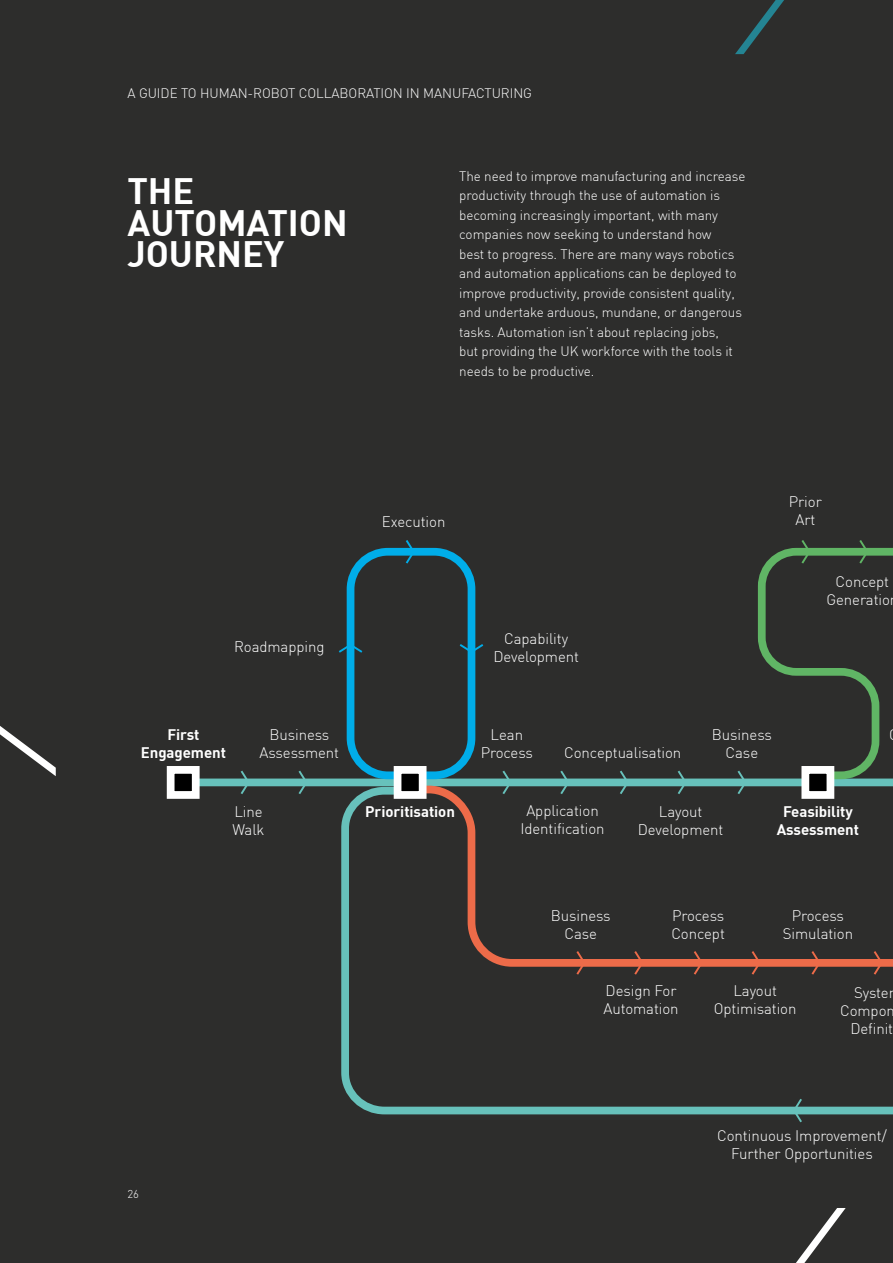
<style>
.page{position:relative;width:893px;height:1263px;background:#2d2d2c}
.page>*{position:absolute;margin:0;border:0;box-sizing:border-box;transform-origin:0 0}
.t1{font:700 36px/31.5px "DIN";color:#fff}
.t2{font:300 15px/18px "DIN";letter-spacing:-.005em;color:#fff;text-align:center}
.t3{font:700 15px/18px "DIN";letter-spacing:-.005em;color:#fff;text-align:center}
.t4{font:300 13.5px/19.5px "DIN";letter-spacing:-.005em;color:#fff}
.t5{font:300 11.25px "DIN";color:#fff}
</style>
<div class="page">
<svg style="left:0;top:726px;width:56px;height:50px"></svg>
<svg style="left:796px;top:1208px;width:50px;height:55px"></svg>
<svg style="left:735px;top:0;width:49px;height:54px"></svg>
<div style="left:196px;top:778px;width:697px;height:8px;background:#67c1bb"></div>
<svg style="left:337px;top:778px;width:556px;height:337px"></svg>
<div style="left:347px;top:548px;width:128px;height:231px;border:8px solid #00ade9;border-radius:37px"></div>
<div style="left:171px;top:770px;width:25px;height:25px;background:#000"></div>
<div style="left:167px;top:766px;width:33px;height:33px;border:8px solid #fff"></div>
<div style="left:398px;top:770px;width:25px;height:25px;background:#000"></div>
<div style="left:394px;top:766px;width:32px;height:33px;border:8px solid #fff"></div>
<div style="left:805px;top:770px;width:25px;height:25px;background:#000"></div>
<div style="left:801px;top:766px;width:33px;height:33px;border:8px solid #fff"></div>
<svg style="left:239px;top:770px;width:12px;height:24px"></svg>
<svg style="left:297px;top:770px;width:12px;height:24px"></svg>
<svg style="left:404px;top:540px;width:12px;height:24px"></svg>
<svg style="left:459px;top:642px;width:25px;height:12px"></svg>
<svg style="left:339px;top:642px;width:24px;height:13px"></svg>
<svg style="left:501px;top:770px;width:12px;height:26px"></svg>
<svg style="left:558px;top:770px;width:13px;height:26px"></svg>
<svg style="left:618px;top:770px;width:12px;height:26px"></svg>
<svg style="left:676px;top:770px;width:12px;height:26px"></svg>
<svg style="left:736px;top:770px;width:12px;height:26px"></svg>
<svg style="left:754px;top:540px;width:139px;height:243px"></svg>
<svg style="left:575px;top:949px;width:12px;height:28px"></svg>
<svg style="left:632px;top:949px;width:12px;height:28px"></svg>
<svg style="left:692px;top:949px;width:12px;height:28px"></svg>
<svg style="left:750px;top:949px;width:12px;height:28px"></svg>
<svg style="left:810px;top:949px;width:12px;height:28px"></svg>
<svg style="left:872px;top:949px;width:12px;height:28px"></svg>
<svg style="left:792px;top:1096px;width:12px;height:27px"></svg>
<p class="t4" style="left:128px;top:83px;width:406px">A GUIDE TO HUMAN-ROBOT COLLABORATION IN MANUFACTURING</p>
<h1 class="t1" style="left:127px;top:174px;width:222px">THE<br>AUTOMATION<br>JOURNEY</h1>
<p class="t4" style="left:459px;top:166px;width:288px">The need to improve manufacturing and increase productivity through the use of automation is becoming increasingly important, with many companies now seeking to understand how<br>best to progress. There are many ways robotics and automation applications can be deployed to improve productivity, provide consistent quality, and undertake arduous, mundane, or dangerous tasks. Automation isn’t about replacing jobs,<br>but providing the UK workforce with the tools it needs to be productive.</p>
<p class="t2" style="left:382px;top:512px;width:65px">Execution</p>
<p class="t2" style="left:234px;top:637px;width:92px">Roadmapping</p>
<p class="t2" style="left:493px;top:629px;width:87px">Capability<br>Development</p>
<p class="t3" style="left:141px;top:725px;width:87px">First<br>Engagement</p>
<p class="t2" style="left:260px;top:725px;width:81px">Business<br>Assessment</p>
<p class="t2" style="left:481px;top:725px;width:54px">Lean<br>Process</p>
<p class="t2" style="left:564px;top:743px;width:119px">Conceptualisation</p>
<p class="t2" style="left:789px;top:493px;width:35px">Prior<br>Art</p>
<p class="t2" style="left:826px;top:573px;width:65px">Concept<br>Generatio</p>
<p class="t2" style="left:712px;top:725px;width:61px">Business<br>Case</p>
<p class="t2" style="left:233px;top:802px;width:33px;text-align:left">Line<br>Walk</p>
<p class="t5" style="left:128px;top:1187px;width:13px">26</p>
<p class="t3" style="left:365px;top:802px;width:91px">Prioritisation</p>
<p class="t2" style="left:520px;top:801px;width:86px">Application<br>Identification</p>
<p class="t2" style="left:638px;top:802px;width:87px">Layout<br>Development</p>
<p class="t3" style="left:777px;top:802px;width:84px">Feasibility<br>Assessment</p>
<p class="t2" style="left:551px;top:906px;width:61px">Business<br>Case</p>
<p class="t2" style="left:671px;top:906px;width:55px;text-align:left">Process<br>Concept</p>
<p class="t2" style="left:783px;top:906px;width:72px">Process<br>Simulation</p>
<p class="t2" style="left:603px;top:982px;width:77px;text-align:left">Design For<br>Automation</p>
<p class="t2" style="left:714px;top:982px;width:84px">Layout<br>Optimisation</p>
<p class="t2" style="left:840px;top:983px;width:56px">Syste<br>Compon<br>Definit</p>
<p class="t2" style="left:717px;top:1127px;width:171px">Continuous Improvement/<br>Further Opportunities</p>
</div>
